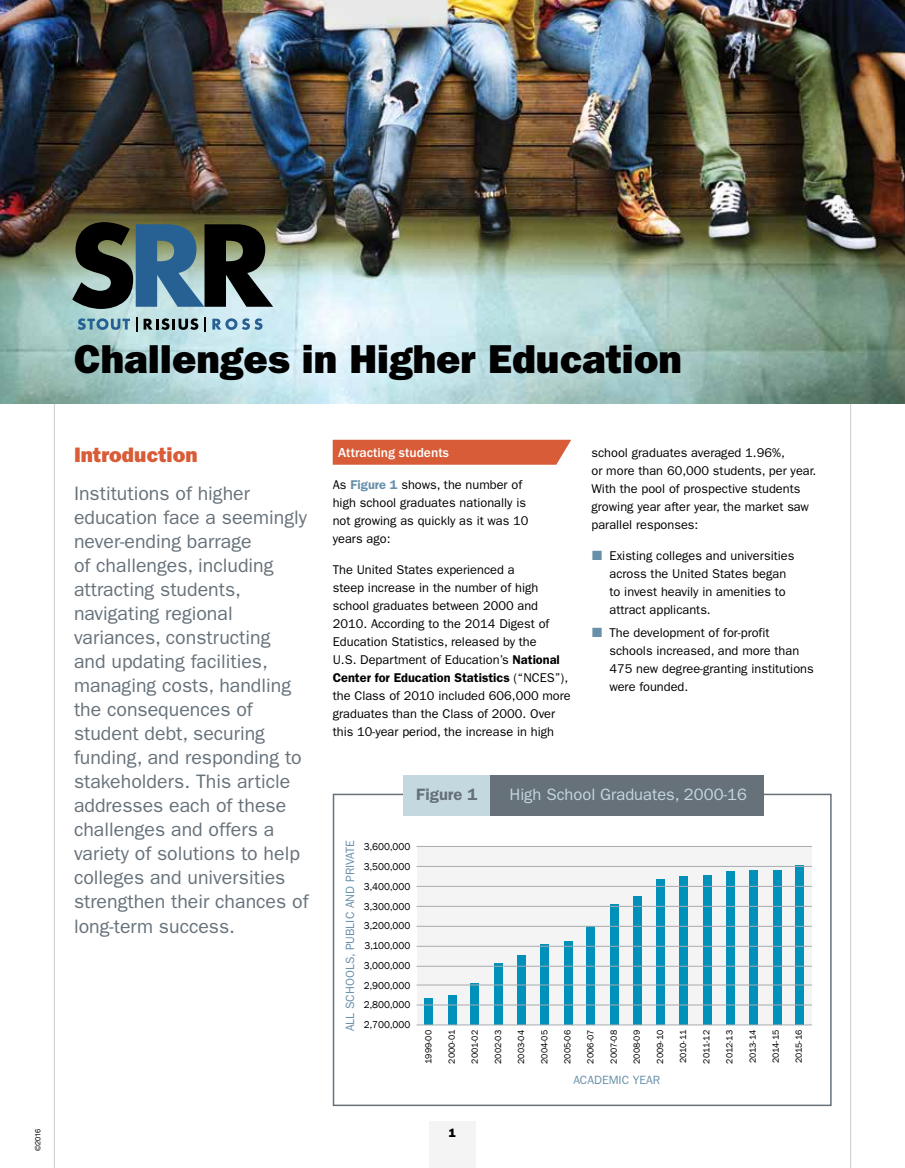
<style>
.page{position:relative;width:905px;height:1168px;background:#fff}
.page>*{position:absolute;margin:0;border:0;box-sizing:border-box;transform-origin:0 0}
.t1{font:40.5px "ITC Franklin Gothic Std Hvy";color:#000}
.t2{font:21px "ITC Franklin Gothic Std Hvy";color:#d85c37}
.t3{font:19.5px/24.2px "ITC Franklin Gothic Std";color:#66717a}
.t4{font:16.5px "ITC Franklin Gothic Std";color:#c4d8df}
.t5{font:600 16.5px "ITC Franklin Gothic Std";color:#66717a}
.t6{font:500 13.5px "ITC Franklin Gothic Std";color:#fff}
.t7{font:12.75px/18px "ITC Franklin Gothic Std";color:#000}
.t8{font:12px "ITC Franklin Gothic Std";color:#6790ab}
.t9{font:12px "ITC Franklin Gothic Std Hvy";color:#000}
.t10{font:10.2px/19.8px "Franklin Gothic";color:#000;text-align:justify}
.t11{font:9px "Franklin Gothic";color:#000}
.t12{font:7.5px "Helvetica Neue";color:#000}
.s1{font-weight:600;color:#6790ab}
.s2{font-weight:600}
</style>
<div class="page">
<svg style="left:333px;top:440px;width:238px;height:25px"></svg>
<img style="left:0;top:0;width:904px;height:404px">
<div style="left:429px;top:1121px;width:47px;height:47px;background:#f4f4f4"></div>
<svg style="left:143px;top:318px;width:55px;height:12px"></svg>
<svg style="left:212px;top:318px;width:50px;height:12px"></svg>
<svg style="left:78px;top:318px;width:52px;height:12px"></svg>
<svg style="left:136px;top:317px;width:1px;height:14px"></svg>
<svg style="left:72px;top:222px;width:201px;height:87px"></svg>
<svg style="left:204px;top:317px;width:2px;height:14px"></svg>
<div style="left:333px;top:794px;width:498px;height:312px;border:2px solid #66717a"></div>
<div style="left:403px;top:775px;width:361px;height:40px;background:#66717a"></div>
<div style="left:403px;top:775px;width:87px;height:40px;background:#c4d8df"></div>
<div style="left:417px;top:846px;width:394px;height:178px;background:#f4f4f4"></div>
<div style="left:424px;top:998px;width:8px;height:27px;background:#0091ba"></div>
<div style="left:448px;top:995px;width:8px;height:30px;background:#0091ba"></div>
<div style="left:471px;top:984px;width:8px;height:41px;background:#0091ba"></div>
<div style="left:494px;top:963px;width:8px;height:62px;background:#0091ba"></div>
<div style="left:517px;top:955px;width:8px;height:70px;background:#0091ba"></div>
<div style="left:541px;top:944px;width:8px;height:81px;background:#0091ba"></div>
<div style="left:564px;top:941px;width:8px;height:84px;background:#0091ba"></div>
<div style="left:587px;top:926px;width:8px;height:99px;background:#0091ba"></div>
<div style="left:610px;top:904px;width:8px;height:121px;background:#0091ba"></div>
<div style="left:633px;top:896px;width:8px;height:129px;background:#0091ba"></div>
<div style="left:656px;top:879px;width:8px;height:146px;background:#0091ba"></div>
<div style="left:679px;top:877px;width:8px;height:148px;background:#0091ba"></div>
<div style="left:703px;top:875px;width:8px;height:150px;background:#0091ba"></div>
<div style="left:726px;top:871px;width:8px;height:154px;background:#0091ba"></div>
<div style="left:749px;top:870px;width:8px;height:155px;background:#0091ba"></div>
<div style="left:773px;top:870px;width:8px;height:155px;background:#0091ba"></div>
<div style="left:795px;top:865px;width:8px;height:160px;background:#0091ba"></div>
<hr style="left:416px;top:846px;width:396px;height:1px;background:#a7aaaf">
<hr style="left:416px;top:866px;width:396px;height:1px;background:#a7aaaf">
<hr style="left:416px;top:886px;width:396px;height:1px;background:#a7aaaf">
<hr style="left:416px;top:906px;width:396px;height:1px;background:#a7aaaf">
<hr style="left:416px;top:926px;width:396px;height:1px;background:#a7aaaf">
<hr style="left:416px;top:946px;width:396px;height:1px;background:#a7aaaf">
<hr style="left:416px;top:966px;width:396px;height:1px;background:#a7aaaf">
<hr style="left:416px;top:985px;width:396px;height:1px;background:#a7aaaf">
<hr style="left:416px;top:1004px;width:396px;height:1px;background:#a7aaaf">
<hr style="left:416px;top:1024px;width:396px;height:1px;background:#a7aaaf">
<p class="t12" style="left:33px;top:1151px;width:24px;rotate:-90deg">©2016</p>
<h1 class="t1" style="left:74px;top:336px;width:609px">Challenges in Higher Education</h1>
<h2 class="t2" style="left:74px;top:443px;width:125px">Introduction</h2>
<p class="t3" style="left:74px;top:481px;width:236px">Institutions of higher education face a seemingly never-ending barrage<br>of challenges, including attracting students, navigating regional variances, constructing<br>and updating facilities, managing costs, handling the consequences of student debt, securing funding, and responding to stakeholders. This article addresses each of these challenges and offers a variety of solutions to help colleges and universities strengthen their chances of long-term success.</p>
<p class="t6" style="left:338px;top:445px;width:112px">Attracting students</p>
<p class="t7" style="left:333px;top:475px;width:197px">As <span class="s1">Figure 1</span> shows, the number of high school graduates nationally is not growing as quickly as it was 10 years ago:</p>
<p class="t7" style="left:333px;top:561px;width:239px">The United States experienced a<br>steep increase in the number of high school graduates between 2000 and 2010. According to the 2014 Digest of Education Statistics, released by the<br>U.S. Department of Education’s <span class="s2">National Center for Education Statistics</span> (“NCES”), the Class of 2010 included 606,000 more graduates than the Class of 2000. Over this 10-year period, the increase in high</p>
<p class="t7" style="left:591px;top:443px;width:226px">school graduates averaged 1.96%,<br>or more than 60,000 students, per year.<br>With the pool of prospective students growing year after year, the market saw parallel responses:</p>
<p class="t7" style="left:609px;top:547px;width:186px">Existing colleges and universities across the United States began to invest heavily in amenities to attract applicants.</p>
<p class="t7" style="left:609px;top:623px;width:206px">The development of for-profit schools increased, and more than<br>475 new degree-granting institutions were founded.</p>
<p class="t5" style="left:416px;top:784px;width:63px">Figure 1</p>
<p class="t4" style="left:509px;top:785px;width:239px">High School Graduates, 2000-16</p>
<p class="t8" style="left:343px;top:1031px;width:193px;rotate:-90deg">ALL SCHOOLS, PUBLIC AND PRIVATE</p>
<p class="t10" style="left:364px;top:837px;width:48px">3,600,000<br>3,500,000<br>3,400,000<br>3,300,000<br>3,200,000<br>3,100,000<br>3,000,000<br>2,900,000<br>2,800,000<br>2,700,000</p>
<p class="t11" style="left:423px;top:1064px;width:35px;rotate:-90deg">1999-00</p>
<p class="t11" style="left:446px;top:1063px;width:35px;rotate:-90deg">2000-01</p>
<p class="t11" style="left:469px;top:1063px;width:35px;rotate:-90deg">2001-02</p>
<p class="t11" style="left:492px;top:1064px;width:35px;rotate:-90deg">2002-03</p>
<p class="t11" style="left:515px;top:1064px;width:35px;rotate:-90deg">2003-04</p>
<p class="t11" style="left:538px;top:1064px;width:35px;rotate:-90deg">2004-05</p>
<p class="t11" style="left:562px;top:1064px;width:35px;rotate:-90deg">2005-06</p>
<p class="t11" style="left:585px;top:1063px;width:35px;rotate:-90deg">2006-07</p>
<p class="t11" style="left:608px;top:1063px;width:35px;rotate:-90deg">2007-08</p>
<p class="t11" style="left:631px;top:1064px;width:35px;rotate:-90deg">2008-09</p>
<p class="t11" style="left:654px;top:1064px;width:35px;rotate:-90deg">2009-10</p>
<p class="t11" style="left:677px;top:1063px;width:35px;rotate:-90deg">2010-11</p>
<p class="t11" style="left:700px;top:1063px;width:35px;rotate:-90deg">2011-12</p>
<p class="t11" style="left:724px;top:1063px;width:35px;rotate:-90deg">2012-13</p>
<p class="t11" style="left:747px;top:1063px;width:35px;rotate:-90deg">2013-14</p>
<p class="t11" style="left:770px;top:1063px;width:35px;rotate:-90deg">2014-15</p>
<p class="t11" style="left:793px;top:1063px;width:35px;rotate:-90deg">2015-16</p>
<p class="t8" style="left:573px;top:1073px;width:88px">ACADEMIC YEAR</p>
<p class="t9" style="left:449px;top:1126px;width:9px">1</p>
</div>
